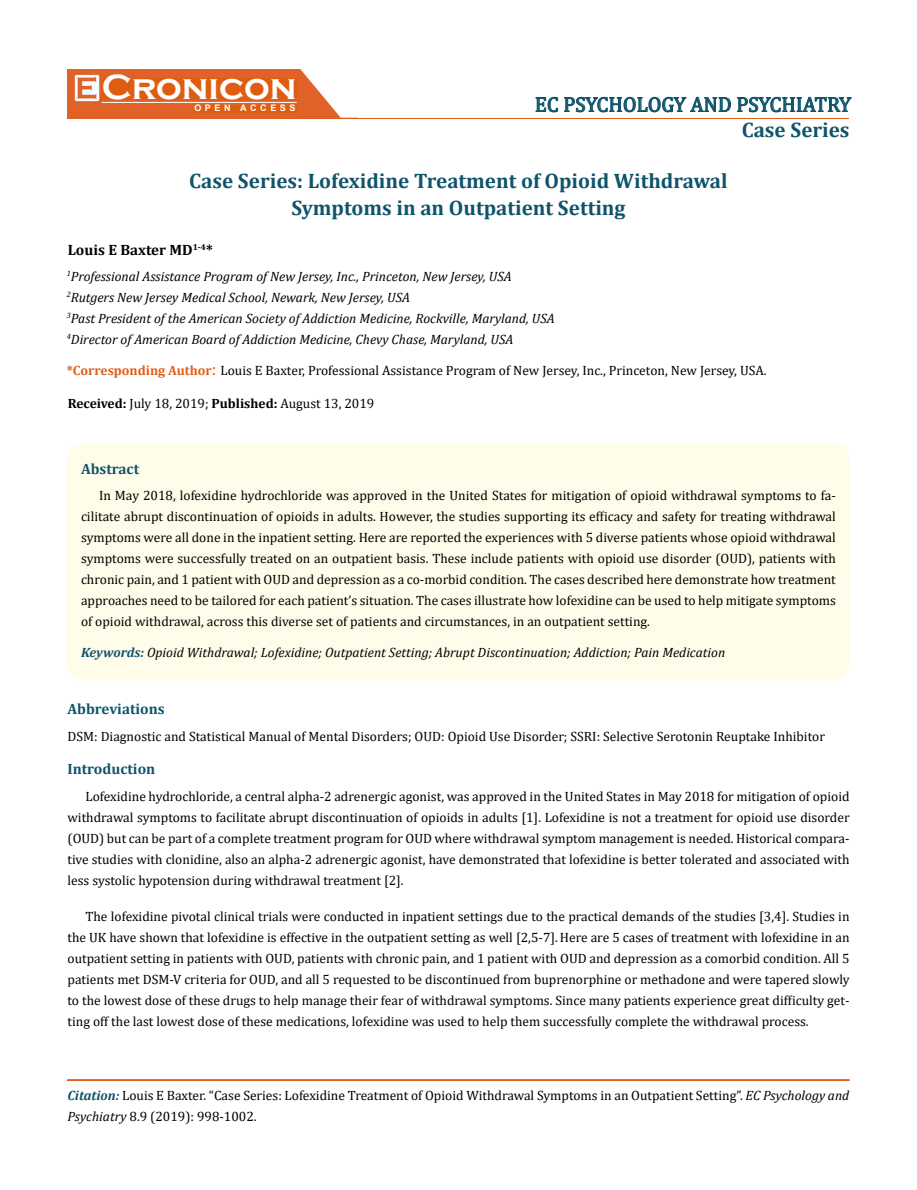
<style>
.page{position:relative;width:917px;height:1190px;background:#fff}
.page>*{position:absolute;margin:0;border:0;box-sizing:border-box;transform-origin:0 0}
.t1{font:700 36px "Copperplate Gothic";color:#fff}
.t2{font:700 21px/27px "Cambria";color:#0e546a;text-align:center}
.t3{font:21px "Cambria";color:#0e546a}
.t4{font:700 15px "Cambria";color:#0e546a}
.t5{font:700 15px "Cambria";color:#000}
.t6{font:13.5px/21px "Cambria";color:#000;text-align:justify}
.t7{font:italic 13.5px/21px "Cambria";color:#000}
.t8{font:700 9px "Arial";letter-spacing:.4em;color:#fff}
.s1{font-weight:700;color:#e05d1a}
.s2{font-size:18px;color:#e05d1a}
.s3{font-weight:700}
.s4{font-weight:700;color:#0e546a}
.s5{font-weight:700;font-style:italic;color:#0e546a}
.s6{font-style:italic}
</style>
<div class="page">
<div style="left:67px;top:70px;width:290px;height:49px;background:#e06228"></div>
<svg style="left:300px;top:69px;width:58px;height:49px"></svg>
<img style="left:75px;top:75px;width:24px;height:26px">
<div style="left:102px;top:79px;width:195px;height:21px;background:#df5d11"></div>
<div style="left:194px;top:105px;width:103px;height:7px;background:#df5d11"></div>
<svg style="left:535px;top:97px;width:23px;height:15px"></svg>
<svg style="left:564px;top:97px;width:287px;height:15px"></svg>
<hr style="left:102px;top:102px;width:194px;height:1px;background:#fff">
<hr style="left:279px;top:118px;width:569px;height:1px;background:#e05d1a">
<hr style="left:67px;top:1080px;width:782px;height:1px;background:#e05d1a">
<div style="left:67px;top:1079px;width:782px;height:1px;border:1px solid #e05d1a"></div>
<div style="left:67px;top:442px;width:782px;height:238px;background:#fffde9;border-radius:18px"></div>
<h1 class="t1" style="left:102px;top:68px;width:196px">Cronicon</h1>
<p class="t8" style="left:194px;top:102px;width:103px">OPEN ACCESS</p>
<h2 class="t3" style="left:535px;top:92px;width:318px">EC PSYCHOLOGY AND PSYCHIATRY</h2>
<h2 class="t2" style="left:741px;top:116px;width:109px">Case Series</h2>
<h2 class="t2" style="left:189px;top:166px;width:540px">Case Series: Lofexidine Treatment of Opioid Withdrawal<br>Symptoms in an Outpatient Setting</h2>
<p class="t5" style="left:68px;top:239px;width:147px">Louis E Baxter MD<sup>1-4</sup>*</p>
<p class="t7" style="left:67px;top:265px;width:489px"><sup>1</sup>Professional Assistance Program of New Jersey, Inc., Princeton, New Jersey, USA <sup>2</sup>Rutgers New Jersey Medical School, Newark, New Jersey, USA<br><sup>3</sup>Past President of the American Society of Addiction Medicine, Rockville, Maryland, USA <sup>4</sup>Director of American Board of Addiction Medicine, Chevy Chase, Maryland, USA</p>
<p class="t6" style="left:67px;top:360px;width:701px"><span class="s1">*Corresponding Author</span><span class="s2">:</span> Louis E Baxter, Professional Assistance Program of New Jersey, Inc., Princeton, New Jersey, USA.</p>
<p class="t6" style="left:68px;top:392px;width:308px"><span class="s3">Received:</span> July 18, 2019; <span class="s3">Published:</span> August 13, 2019</p>
<p class="t4" style="left:81px;top:458px;width:60px">Abstract</p>
<p class="t6" style="left:81px;top:484px;width:756px;text-indent:18px">In May 2018, lofexidine hydrochloride was approved in the United States for mitigation of opioid withdrawal symptoms to fa&shy;cilitate abrupt discontinuation of opioids in adults. However, the studies supporting its efficacy and safety for treating withdrawal symptoms were all done in the inpatient setting. Here are reported the experiences with 5 diverse patients whose opioid withdrawal symptoms were successfully treated on an outpatient basis. These include patients with opioid use disorder (OUD), patients with chronic pain, and 1 patient with OUD and depression as a co-morbid condition. The cases described here demonstrate how treatment approaches need to be tailored for each patient’s situation. The cases illustrate how lofexidine can be used to help mitigate symptoms of opioid withdrawal, across this diverse set of patients and circumstances, in an outpatient setting.</p>
<p class="t7" style="left:81px;top:641px;width:645px"><span class="s4">Keywords:</span> Opioid Withdrawal; Lofexidine; Outpatient Setting; Abrupt Discontinuation; Addiction; Pain Medication</p>
<p class="t4" style="left:67px;top:698px;width:99px">Abbreviations</p>
<p class="t6" style="left:67px;top:726px;width:759px">DSM: Diagnostic and Statistical Manual of Mental Disorders; OUD: Opioid Use Disorder; SSRI: Selective Serotonin Reuptake Inhibitor</p>
<p class="t4" style="left:67px;top:758px;width:89px">Introduction</p>
<p class="t6" style="left:67px;top:786px;width:783px;text-indent:18px">Lofexidine hydrochloride, a central alpha-2 adrenergic agonist, was approved in the United States in May 2018 for mitigation of opioid withdrawal symptoms to facilitate abrupt discontinuation of opioids in adults [1]. Lofexidine is not a treatment for opioid use disorder (OUD) but can be part of a complete treatment program for OUD where withdrawal symptom management is needed. Historical compara&shy;tive studies with clonidine, also an alpha-2 adrenergic agonist, have demonstrated that lofexidine is better tolerated and associated with less systolic hypotension during withdrawal treatment [2].</p>
<p class="t6" style="left:67px;top:906px;width:783px;text-indent:18px">The lofexidine pivotal clinical trials were conducted in inpatient settings due to the practical demands of the studies [3,4]. Studies in the UK have shown that lofexidine is effective in the outpatient setting as well [2,5-7].Here are 5 cases of treatment with lofexidine in an outpatient setting in patients with OUD, patients with chronic pain, and 1 patient with OUD and depression as a comorbid condition. All 5 patients met DSM-V criteria for OUD, and all 5 requested to be discontinued from buprenorphine or methadone and were tapered slowly to the lowest dose of these drugs to help manage their fear of withdrawal symptoms. Since many patients experience great difficulty get&shy;ting off the last lowest dose of these medications, lofexidine was used to help them successfully complete the withdrawal process.</p>
<p class="t6" style="left:67px;top:1084px;width:783px"><span class="s5">Citation:</span> Louis E Baxter. “Case Series: Lofexidine Treatment of Opioid Withdrawal Symptoms in an Outpatient Setting”. <span class="s6">EC Psychology and<br>Psychiatry</span> 8.9 (2019): 998-1002.</p>
</div>
